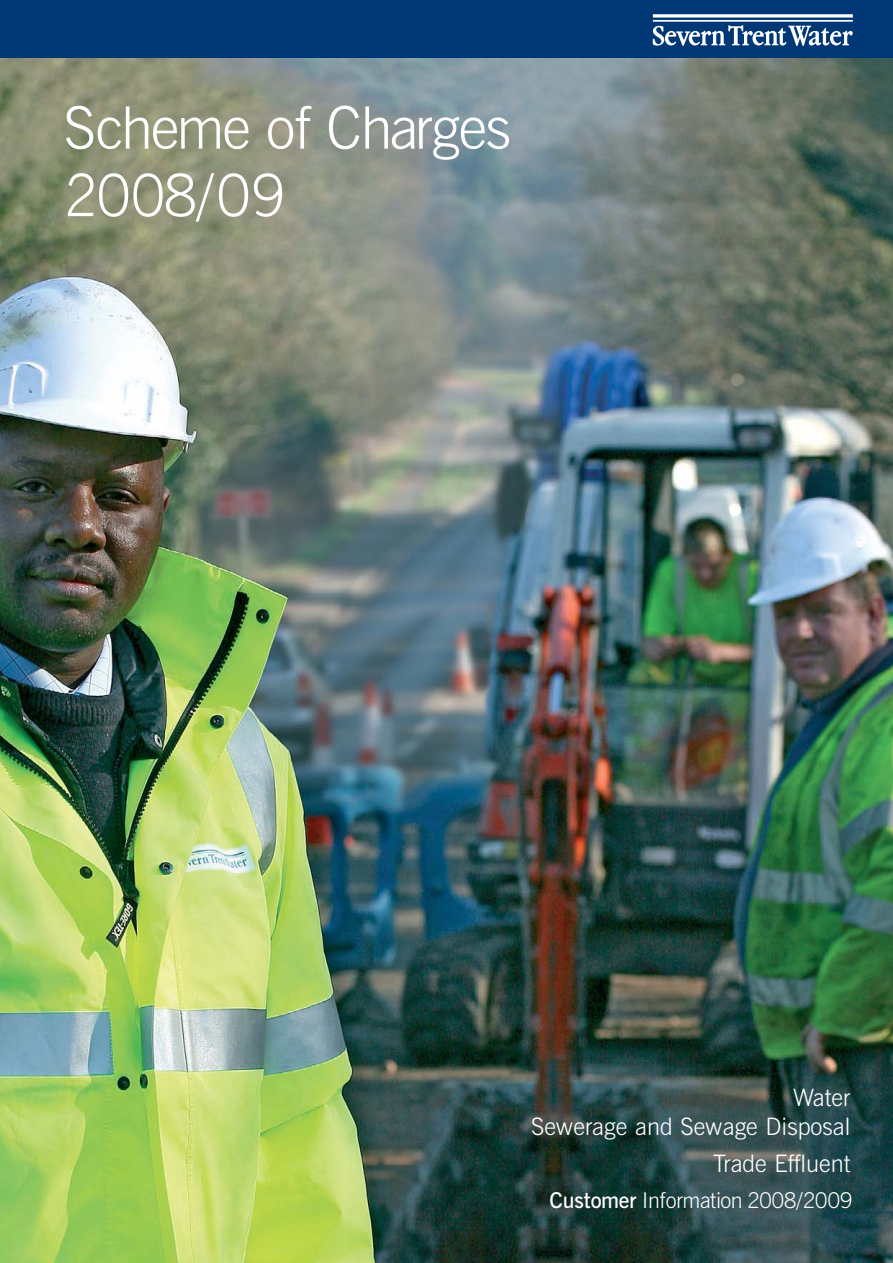
<style>
.page{position:relative;width:893px;height:1263px;background:#fff}
.page>*{position:absolute;margin:0;border:0;box-sizing:border-box;transform-origin:0 0}
.t1{font:300 58.5px/67.5px "News Gothic BT";letter-spacing:-.025em;color:#fff}
.t2{font:300 24px/28.5px "News Gothic BT";color:#fff;text-align:right}
.t3{font:300 21.75px "News Gothic BT";letter-spacing:-.025em;color:#fff}
.s1{font-weight:600}
</style>
<div class="page">
<img style="left:0;top:57px;width:892px;height:1206px">
<div style="left:0;top:0;width:892px;height:57px;background:#003876"></div>
<hr style="left:653px;top:20px;width:199px;height:2px;background:#fff">
<svg style="left:653px;top:14px;width:199px;height:4px"></svg>
<svg style="left:652px;top:25px;width:200px;height:21px"></svg>
<h1 class="t1" style="left:64px;top:101px;width:449px">Scheme of Charges<br>2008/09</h1>
<p class="t2" style="left:531px;top:1086px;width:320px">Water<br>Sewerage and Sewage Disposal</p>
<p class="t2" style="left:713px;top:1152px;width:139px">Trade Effluent</p>
<p class="t3" style="left:549px;top:1193px;width:305px"><span class="s1">Customer</span> Information 2008/2009</p>
</div>
